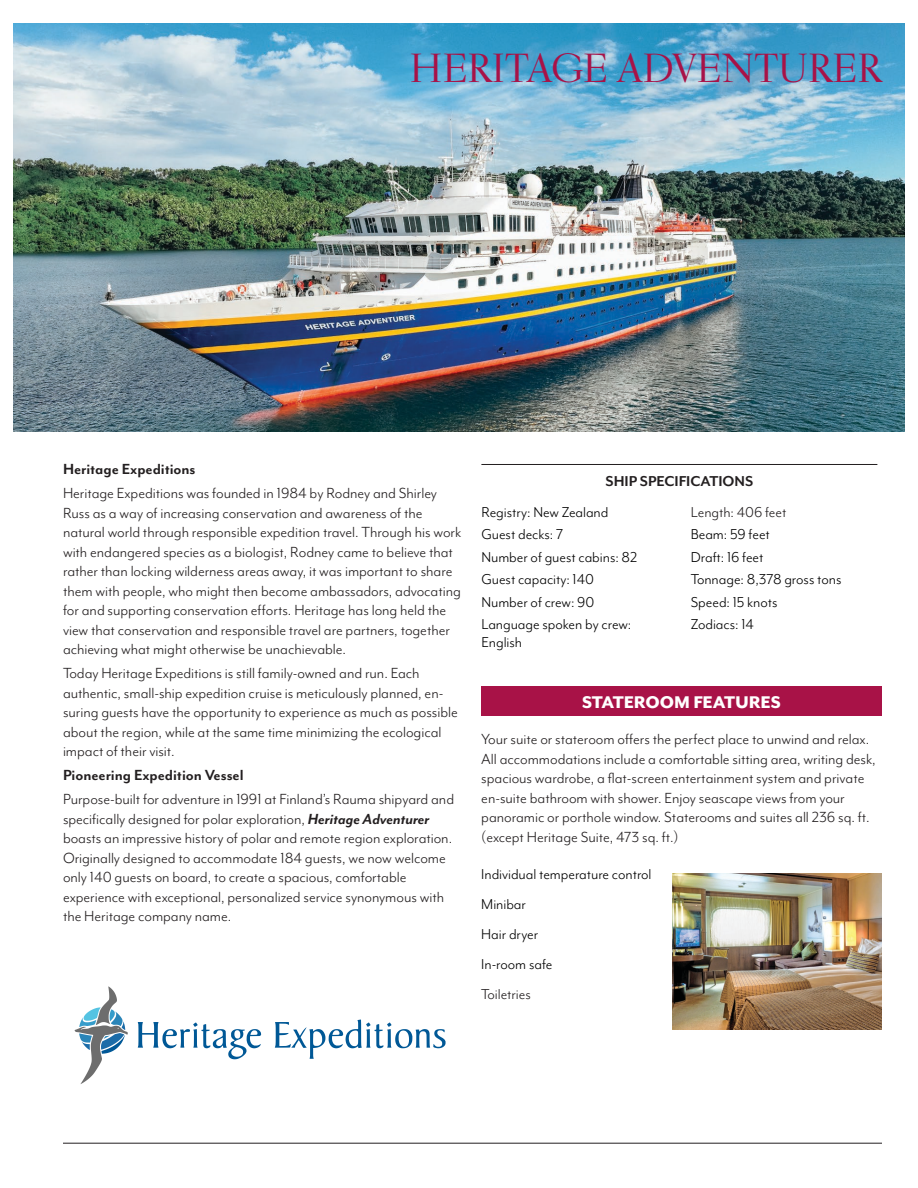
<style>
.page{position:relative;width:918px;height:1188px;background:#fff}
.page>*{position:absolute;margin:0;border:0;box-sizing:border-box;transform-origin:0 0}
.Program_Title{font:500 40.5px "Kumlien Pro";letter-spacing:-.01em;color:#a81247}
.t1{font:800 19.5px "Mr Eaves Mod OT";letter-spacing:-.005em;color:#fff}
.ship_descrition_copy{font:16.8px/19.5px "Mr Eaves Mod OT";letter-spacing:-.005em;color:#231f20}
.ship_descrition_copy-2{font:700 16.8px "Mr Eaves Mod OT";letter-spacing:-.005em;color:#231f20}
.ship_spec_copy{font:16.5px/18px "Mr Eaves Mod OT";letter-spacing:-.005em;color:#000}
.ship_spec_copy-2{font:16.5px "Mr Eaves Mod OT";letter-spacing:-.005em;color:#231f20}
.Ship_Section_head{font:700 16.5px "Mr Eaves Mod OT";letter-spacing:-.005em;color:#231f20}
.s1{font-weight:700;font-style:italic}
</style>
<div class="page">
<img style="left:14px;top:24px;width:890px;height:408px">
<div style="left:481px;top:687px;width:401px;height:29px;background:#a81247"></div>
<hr style="left:63px;top:1143px;width:819px;height:1px;background:#231f20">
<hr style="left:481px;top:464px;width:396px;height:1px;background:#231f20">
<svg style="left:138px;top:1019px;width:308px;height:40px"></svg>
<svg style="left:75px;top:986px;width:53px;height:98px"></svg>
<img style="left:673px;top:873px;width:209px;height:157px">
<p class="Program_Title" style="left:410px;top:43px;width:474px">HERITAGE ADVENTURER</p>
<p class="ship_descrition_copy-2" style="left:63px;top:460px;width:134px">Heritage Expeditions</p>
<p class="ship_descrition_copy" style="left:63px;top:483px;width:400px">Heritage Expeditions was founded in 1984 by Rodney and Shirley Russ as a way of increasing conservation and awareness of the natural world through responsible expedition travel. Through his work with endangered species as a biologist, Rodney came to believe that rather than locking wilderness areas away, it was important to share them with people, who might then become ambassadors, advocating for and supporting conservation efforts. Heritage has long held the view that conservation and responsible travel are partners, together achieving what might otherwise be unachievable.</p>
<p class="ship_descrition_copy" style="left:63px;top:663px;width:396px">Today Heritage Expeditions is still family-owned and run. Each authentic, small-ship expedition cruise is meticulously planned, en&shy;suring guests have the opportunity to experience as much as possible about the region, while at the same time minimizing the ecological impact of their visit.</p>
<p class="ship_descrition_copy-2" style="left:63px;top:766px;width:182px">Pioneering Expedition Vessel</p>
<p class="ship_descrition_copy" style="left:63px;top:789px;width:393px">Purpose-built for adventure in 1991 at Finland’s Rauma shipyard and specifically designed for polar exploration, <span class="s1">Heritage Adventurer </span>boasts an impressive history of polar and remote region exploration.<br>Originally designed to accommodate 184 guests, we now welcome only 140 guests on board, to create a spacious, comfortable experience with exceptional, personalized service synonymous with the Heritage company name.</p>
<p class="Ship_Section_head" style="left:606px;top:472px;width:149px">SHIP SPECIFICATIONS</p>
<p class="ship_spec_copy" style="left:481px;top:503px;width:129px">Registry: New Zealand</p>
<p class="ship_spec_copy" style="left:481px;top:525px;width:83px">Guest decks: 7</p>
<p class="ship_spec_copy" style="left:481px;top:548px;width:158px">Number of guest cabins: 82</p>
<p class="ship_spec_copy" style="left:481px;top:570px;width:114px">Guest capacity: 140</p>
<p class="ship_spec_copy" style="left:481px;top:593px;width:114px">Number of crew: 90</p>
<p class="ship_spec_copy" style="left:481px;top:615px;width:151px">Language spoken by crew:<br>English</p>
<p class="ship_spec_copy-2" style="left:691px;top:503px;width:97px">Length: 406 feet</p>
<p class="ship_spec_copy" style="left:691px;top:525px;width:81px">Beam: 59 feet</p>
<p class="ship_spec_copy" style="left:691px;top:548px;width:74px">Draft: 16 feet</p>
<p class="ship_spec_copy" style="left:691px;top:570px;width:152px">Tonnage: 8,378 gross tons</p>
<p class="ship_spec_copy" style="left:691px;top:593px;width:88px">Speed: 15 knots</p>
<p class="ship_spec_copy" style="left:691px;top:615px;width:65px">Zodiacs: 14</p>
<p class="t1" style="left:582px;top:691px;width:200px">STATEROOM FEATURES</p>
<p class="ship_descrition_copy" style="left:481px;top:730px;width:396px">Your suite or stateroom offers the perfect place to unwind and relax.<br>All accommodations include a comfortable sitting area, writing desk, spacious wardrobe, a flat-screen entertainment system and private en-suite bathroom with shower. Enjoy seascape views from your panoramic or porthole window. Staterooms and suites all 236 sq. ft. (except Heritage Suite, 473 sq. ft.)</p>
<p class="ship_spec_copy" style="left:481px;top:865px;width:172px">Individual temperature control</p>
<p class="ship_spec_copy" style="left:481px;top:895px;width:46px">Minibar</p>
<p class="ship_spec_copy" style="left:481px;top:925px;width:58px">Hair dryer</p>
<p class="ship_spec_copy" style="left:481px;top:955px;width:73px">In-room safe</p>
<p class="ship_spec_copy-2" style="left:481px;top:985px;width:51px">Toiletries</p>
</div>
